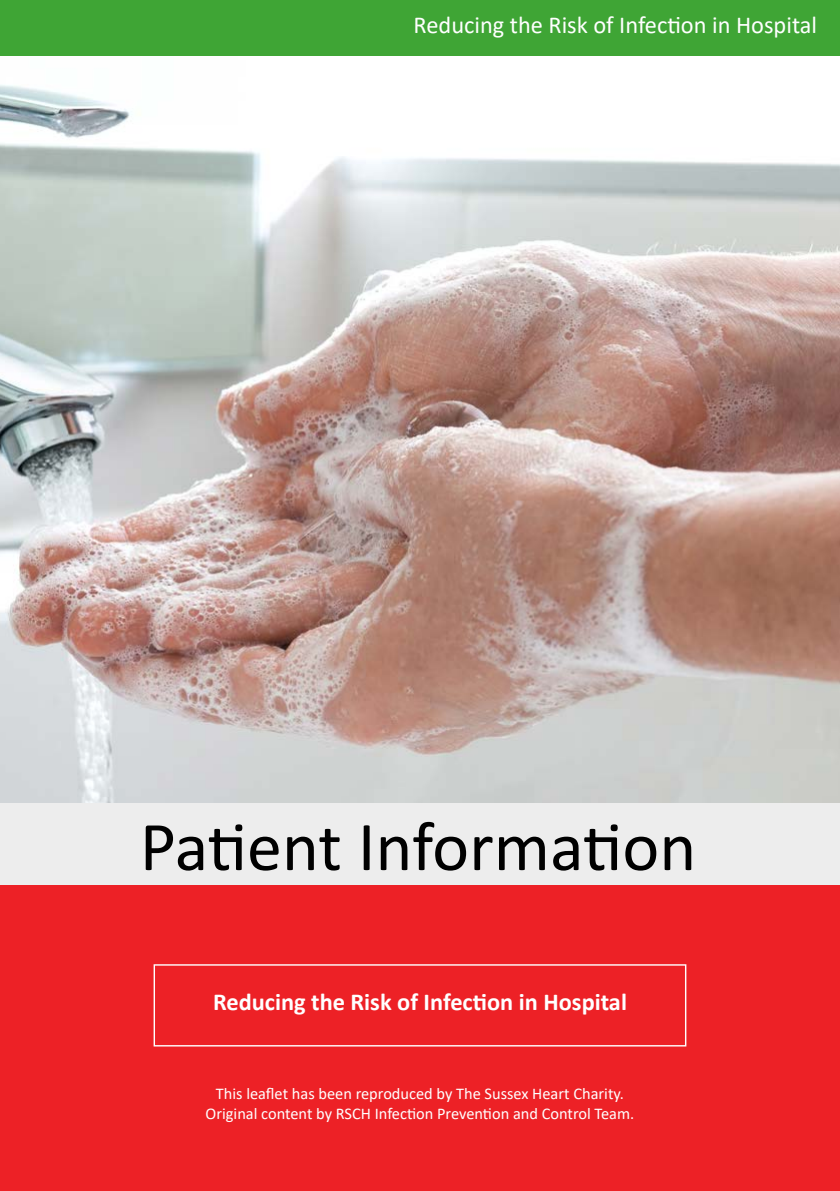
<style>
.page{position:relative;width:840px;height:1191px;background:#fff}
.page>*{position:absolute;margin:0;border:0;box-sizing:border-box;transform-origin:0 0}
.t1{font:70.4px "Calibri";letter-spacing:-.005em;color:#000}
.t2{font:700 24.4px "Calibri";color:#fff}
.t3{font:24.4px "Calibri";color:#fff}
.t4{font:16.4px/19.6px "Calibri";color:#fff;text-align:center}
</style>
<div class="page">
<img style="left:0;top:85px;width:839px;height:718px">
<div style="left:0;top:803px;width:839px;height:83px;background:#ededed"></div>
<div style="left:0;top:885px;width:839px;height:306px;background:#ed2126"></div>
<div style="left:153px;top:964px;width:533px;height:82px;border:1px solid #fff"></div>
<div style="left:0;top:0;width:839px;height:56px;background:#3fa535"></div>
<h2 class="t3" style="left:413px;top:8px;width:405px">Reducing the Risk of Infection in Hospital</h2>
<h1 class="t1" style="left:140px;top:797px;width:557px">Patient Information</h1>
<h2 class="t2" style="left:213px;top:984px;width:415px">Reducing the Risk of Infection in Hospital</h2>
<p class="t4" style="left:205px;top:1083px;width:430px">This leaflet has been reproduced by The Sussex Heart Charity.<br>Original content by RSCH Infection Prevention and Control Team.</p>
</div>
